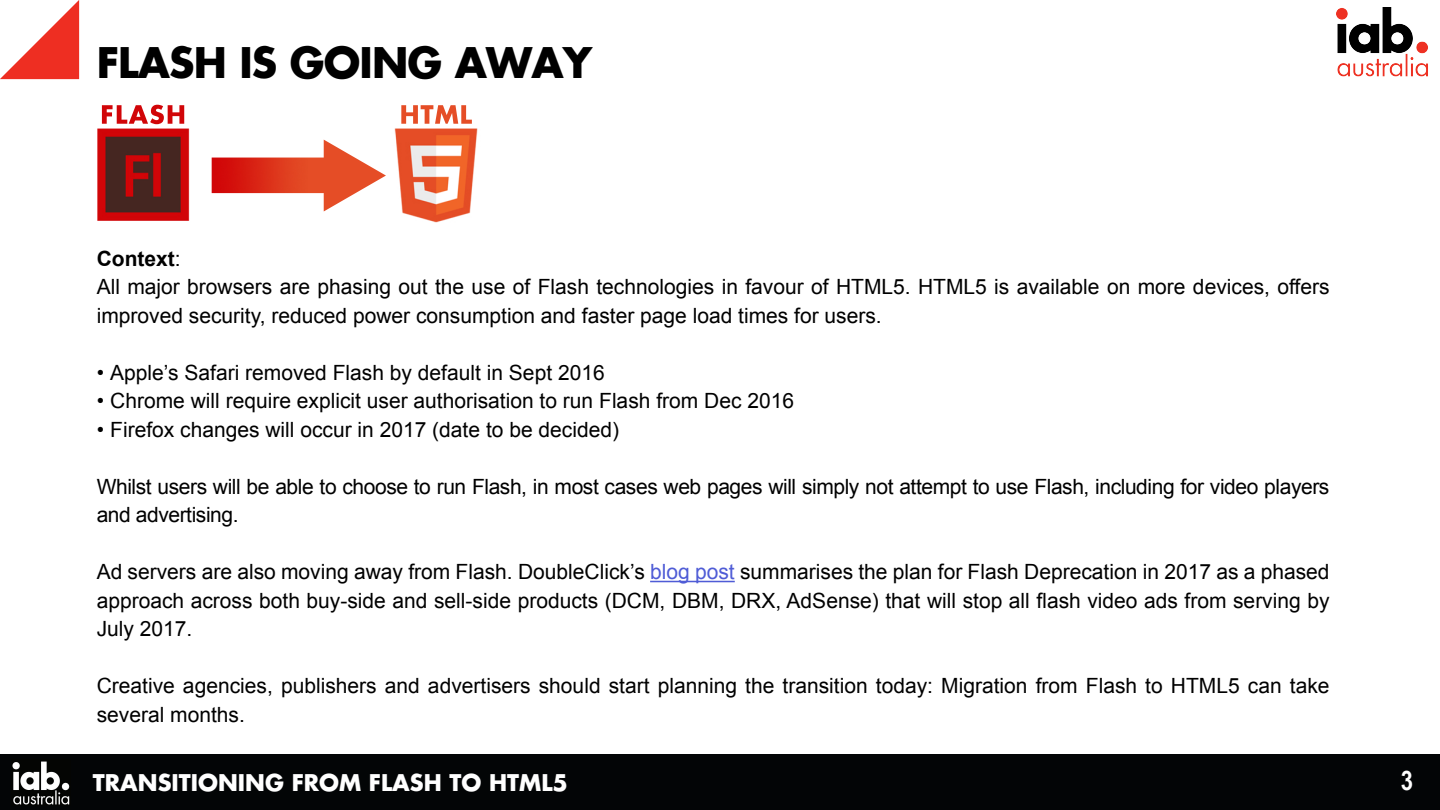
<style>
.page{position:relative;width:1440px;height:810px;background:#fff}
.page>*{position:absolute;margin:0;border:0;box-sizing:border-box;transform-origin:0 0}
.Head_1{font:41.25px "Futura Koyu";letter-spacing:-.02em;color:#000}
.t1{font:700 27px "Arial Narrow";color:#fff}
.t2{font:22.5px "Futura Koyu";color:#fff}
.Body_1{font:21px/28.5px "Arial";color:#000}
.Body_1-2{font:21px/28.5px "Arial";letter-spacing:-.02em;color:#000}
.Body_1-3{font:700 21px "Arial";color:#000}
.s1{font-weight:400}
.s2{color:#4f5cd6}
</style>
<div class="page">
<div style="left:0;top:754px;width:1440px;height:56px;background:#030506"></div>
<img style="left:1337px;top:8px;width:91px;height:69px">
<img style="left:12px;top:761px;width:58px;height:44px">
<svg style="left:0;top:0;width:79px;height:79px"></svg>
<hr style="left:650px;top:581px;width:85px;height:1px;background:#4f5cd6">
<img style="left:97px;top:104px;width:381px;height:119px">
<img style="left:212px;top:140px;width:174px;height:71px">
<p class="Head_1" style="left:97px;top:34px;width:497px">FLASH IS GOING AWAY</p>
<p class="Body_1-3" style="left:97px;top:244px;width:86px">Context<span class="s1">:</span></p>
<p class="Body_1" style="left:97px;top:273px;width:1234px">All major browsers are phasing out the use of Flash technologies in favour of HTML5. HTML5 is available on more devices, offers improved security, reduced power consumption and faster page load times for users.</p>
<p class="Body_1" style="left:97px;top:358px;width:510px">• Apple’s Safari removed Flash by default in Sept 2016</p>
<p class="Body_1" style="left:97px;top:387px;width:699px">• Chrome will require explicit user authorisation to run Flash from Dec 2016</p>
<p class="Body_1" style="left:97px;top:415px;width:524px">• Firefox changes will occur in 2017 (date to be decided)</p>
<p class="Body_1-2" style="left:97px;top:472px;width:1234px">Whilst users will be able to choose to run Flash, in most cases web pages will simply not attempt to use Flash, including for video players and advertising.</p>
<p class="Body_1" style="left:97px;top:558px;width:1234px;text-align:justify">Ad servers are also moving away from Flash. DoubleClick’s <span class="s2">blog post</span> summarises the plan for Flash Deprecation in 2017 as a phased approach across both buy-side and sell-side products (DCM, DBM, DRX, AdSense) that will stop all flash video ads from serving by July 2017.</p>
<p class="Body_1" style="left:97px;top:672px;width:1234px">Creative agencies, publishers and advertisers should start planning the transition today: Migration from Flash to HTML5 can take several months.</p>
<p class="t2" style="left:93px;top:767px;width:476px">TRANSITIONING FROM FLASH TO HTML5</p>
<p class="t1" style="left:1401px;top:761px;width:14px">3</p>
</div>
